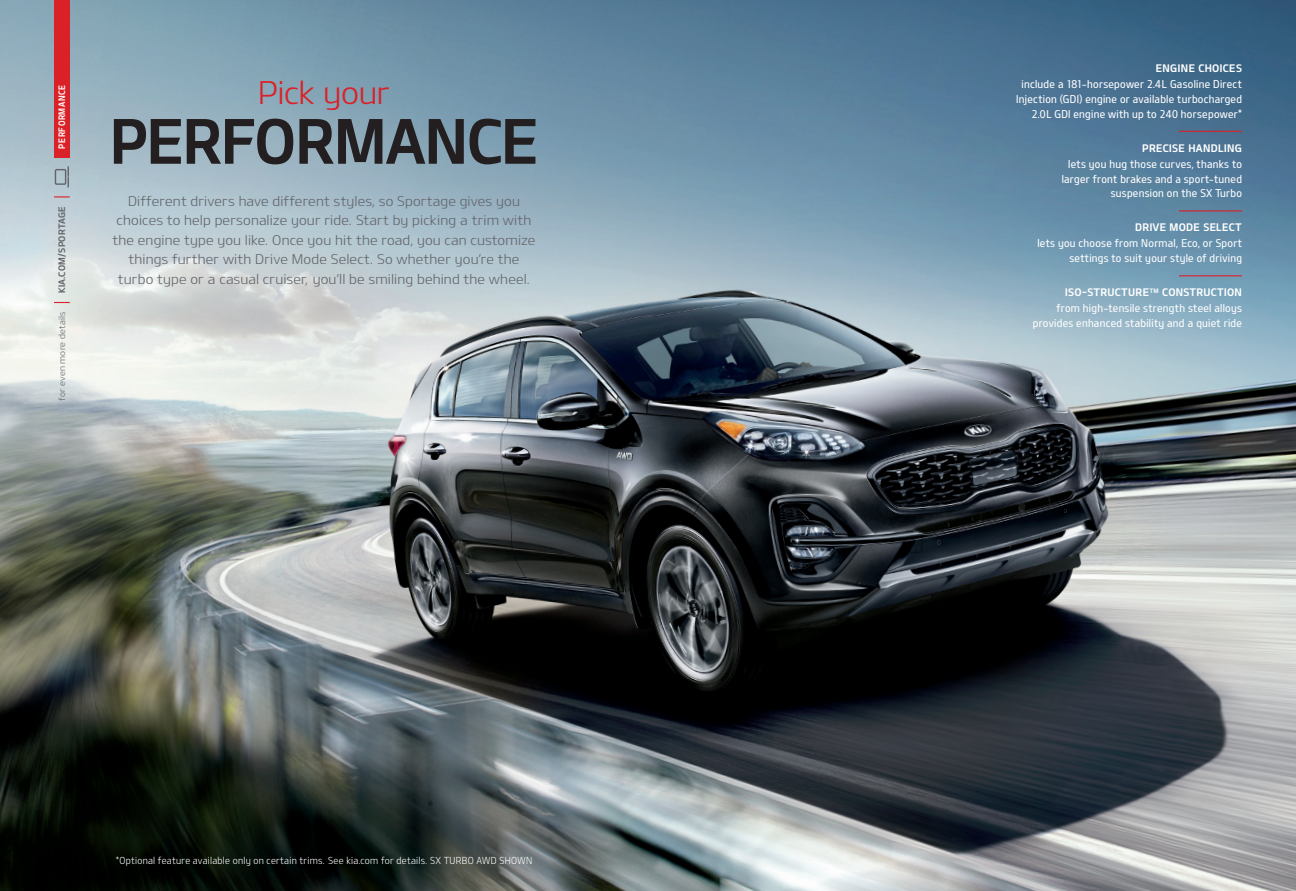
<style>
.page{position:relative;width:1296px;height:891px;background:#fff}
.page>*{position:absolute;margin:0;border:0;box-sizing:border-box;transform-origin:0 0}
.Head_Major{font:61.5px "Design KOTFB";letter-spacing:-.02em;color:#231f20}
.Head_Minor{font:31.5px "Design KOTFL";letter-spacing:-.015em;color:#da2128}
.Main_Body{font:13.5px/19.5px "Design KOTFL";letter-spacing:.01em;color:#63656a;text-align:center}
.Caption_Body{font:10.8px/14.7px "Design KOTFM";letter-spacing:.03em;color:#fff;text-align:right;scale:.9 1}
.Caption_Header{font:10.5px "Design KOTFB";letter-spacing:.025em;color:#fff}
.Disclaimers{font:9.75px "Design KOTFL";letter-spacing:.03em;color:#fff;scale:.9 1}
.Spread_Topic_To_See{font:9px "Design KOTFB";letter-spacing:.03em;color:#63656a}
.Spread_Topic_Bar{font:9px "Design KOTFB";letter-spacing:.065em;color:#fff;scale:.9 1}
.Spread_Topic_To_See-2{font:8.7px "Design KOTFL";letter-spacing:.025em;color:#63656a}
</style>
<div class="page">
<img style="left:0;top:0;width:1296px;height:891px">
<hr style="left:1179px;top:131px;width:63px;height:1px;background:#da2128">
<hr style="left:1179px;top:210px;width:63px;height:1px;background:#da2128">
<hr style="left:1179px;top:275px;width:63px;height:1px;background:#da2128">
<svg style="left:54px;top:302px;width:16px;height:1px"></svg>
<svg style="left:54px;top:196px;width:16px;height:1px"></svg>
<svg style="left:55px;top:166px;width:14px;height:22px"></svg>
<div style="left:54px;top:0;width:16px;height:158px;background:#da2128"></div>
<p class="Spread_Topic_Bar" style="left:56px;top:148px;width:72px;rotate:-90deg">PERFORMANCE</p>
<p class="Spread_Topic_To_See" style="left:56px;top:293px;width:89px;rotate:-90deg">KIA.COM/SPORTAGE</p>
<p class="Spread_Topic_To_See-2" style="left:56px;top:401px;width:90px;rotate:-90deg">for even more details</p>
<p class="Head_Minor" style="left:258px;top:72px;width:133px">Pick your</p>
<p class="Head_Major" style="left:110px;top:102px;width:430px">PERFORMANCE</p>
<p class="Main_Body" style="left:113px;top:191px;width:424px">Different drivers have different styles, so Sportage gives you choices to help personalize your ride. Start by picking a trim with the engine type you like. Once you hit the road, you can customize things further with Drive Mode Select. So whether you’re the turbo type or a casual cruiser, you’ll be smiling behind the wheel.</p>
<p class="Disclaimers" style="left:116px;top:854px;width:464px">*Optional feature available only on certain trims. See kia.com for details. SX TURBO AWD SHOWN</p>
<p class="Caption_Header" style="left:1156px;top:62px;width:88px">ENGINE CHOICES</p>
<p class="Caption_Body" style="left:1016px;top:77px;width:252px">include a 181-horsepower 2.4L Gasoline Direct<br>Injection (GDI) engine or available turbocharged<br>2.0L GDI engine with up to 240 horsepower*</p>
<p class="Caption_Header" style="left:1142px;top:141px;width:101px">PRECISE HANDLING</p>
<p class="Caption_Body" style="left:1062px;top:156px;width:202px">lets you hug those curves, thanks to larger front brakes and a sport-tuned suspension on the SX Turbo</p>
<p class="Caption_Header" style="left:1135px;top:221px;width:108px">DRIVE MODE SELECT</p>
<p class="Caption_Body" style="left:1037px;top:236px;width:229px">lets you choose from Normal, Eco, or Sport settings to suit your style of driving</p>
<p class="Caption_Header" style="left:1065px;top:286px;width:178px">ISO-STRUCTURE<sup>TM</sup> CONSTRUCTION</p>
<p class="Caption_Body" style="left:1033px;top:301px;width:234px">from high-tensile strength steel alloys provides enhanced stability and a quiet ride</p>
</div>
